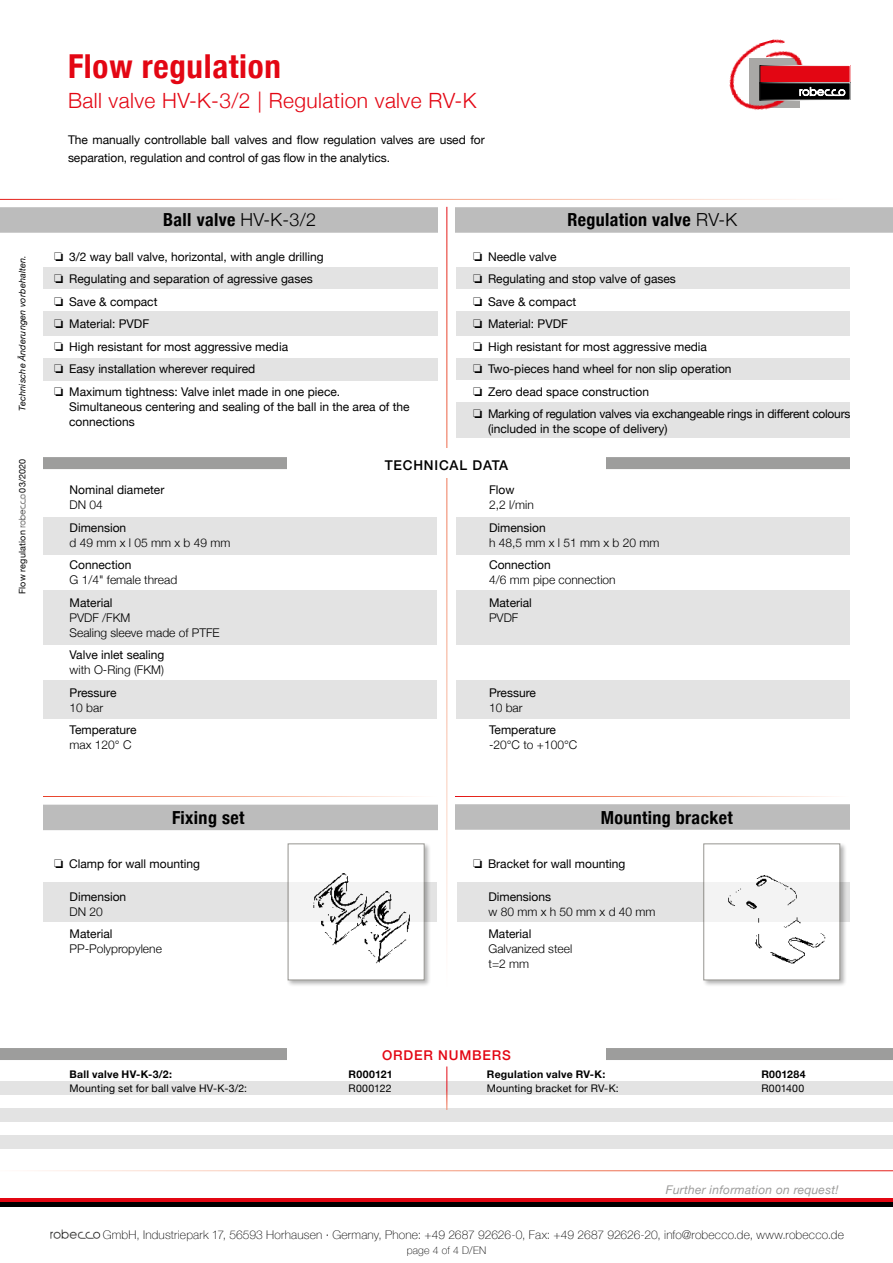
<style>
.page{position:relative;width:893px;height:1263px;background:#fff}
.page>*{position:absolute;margin:0;border:0;box-sizing:border-box;transform-origin:0 0}
.t1{font:700 condensed 33px "Helvetica Neue";letter-spacing:.02em;color:#e30613}
.t2{font:300 21px "Helvetica Neue";letter-spacing:.02em;color:#e30613}
.t3{font:700 condensed 18px "Helvetica Neue";letter-spacing:.02em;color:#000}
.t4{font:500 13.5px "Helvetica Neue";letter-spacing:.06em;color:#000}
.t5{font:500 13.5px "Helvetica Neue";letter-spacing:.06em;color:#e30613}
.t6{font:12px/15px "Helvetica Neue";color:#000}
.t7{font:300 12px "Helvetica Neue";color:#000}
.t8{font:100 12px "Helvetica Neue";letter-spacing:.015em;color:#000}
.t9{font:12px "Helvetica Neue";letter-spacing:-.02em;color:#000}
.t10{font:italic 12px "Helvetica Neue";letter-spacing:.02em;color:#9d9d9c}
.t11{font:10.5px "Helvetica Neue";letter-spacing:.02em;color:#000}
.t12{font:700 10.5px "Helvetica Neue";letter-spacing:.025em;color:#000}
.t13{font:100 10.5px "Helvetica Neue";letter-spacing:.025em;color:#000}
.t14{font:italic 9px "Helvetica Neue";letter-spacing:.02em;color:#000}
.t15{font:9px "Helvetica Neue";letter-spacing:.025em;color:#000}
.s1{font-weight:300;font-stretch:normal}
</style>
<div class="page">
<div style="left:455px;top:207px;width:438px;height:26px;background:#bcbcbc"></div>
<div style="left:0;top:207px;width:438px;height:26px;background:#bcbcbc"></div>
<img style="left:729px;top:39px;width:84px;height:71px">
<div style="left:760px;top:66px;width:90px;height:17px;background:#e30613"></div>
<svg style="left:760px;top:83px;width:90px;height:17px"></svg>
<div style="left:43px;top:882px;width:394px;height:40px;background:#e3e3e3"></div>
<div style="left:456px;top:518px;width:394px;height:201px;background:#e3e3e3"></div>
<div style="left:43px;top:518px;width:394px;height:235px;background:#e3e3e3"></div>
<div style="left:456px;top:268px;width:394px;height:170px;background:#e3e3e3"></div>
<div style="left:43px;top:268px;width:395px;height:113px;background:#e3e3e3"></div>
<div style="left:0;top:289px;width:438px;height:22px;background:#fff"></div>
<div style="left:0;top:337px;width:438px;height:21px;background:#fff"></div>
<div style="left:455px;top:289px;width:438px;height:22px;background:#fff"></div>
<div style="left:455px;top:336px;width:438px;height:21px;background:#fff"></div>
<div style="left:455px;top:381px;width:438px;height:21px;background:#fff"></div>
<div style="left:0;top:556px;width:437px;height:34px;background:#fff"></div>
<div style="left:0;top:646px;width:438px;height:34px;background:#fff"></div>
<div style="left:0;top:719px;width:438px;height:34px;background:#fff"></div>
<div style="left:455px;top:556px;width:438px;height:34px;background:#fff"></div>
<div style="left:451px;top:646px;width:442px;height:34px;background:#fff"></div>
<div style="left:457px;top:882px;width:394px;height:40px;background:#e3e3e3"></div>
<div style="left:0;top:805px;width:438px;height:25px;background:#bcbcbc"></div>
<div style="left:455px;top:804px;width:438px;height:26px;background:#bcbcbc"></div>
<div style="left:702px;top:843px;width:145px;height:144px;background:#000;opacity:.5"></div>
<div style="left:703px;top:843px;width:137px;height:137px;background:#fff"></div>
<img style="left:719px;top:875px;width:112px;height:89px">
<div style="left:287px;top:843px;width:145px;height:144px;background:#000;opacity:.5"></div>
<div style="left:288px;top:843px;width:137px;height:137px;background:#fff"></div>
<img style="left:303px;top:873px;width:68px;height:73px">
<img style="left:353px;top:887px;width:61px;height:77px">
<img style="left:50px;top:1229px;width:51px;height:10px">
<div style="left:0;top:1108px;width:893px;height:14px;background:#e3e3e3"></div>
<div style="left:0;top:1135px;width:893px;height:14px;background:#e3e3e3"></div>
<div style="left:0;top:1048px;width:893px;height:12px;background:#9d9d9c"></div>
<div style="left:287px;top:1044px;width:319px;height:18px;background:#fff"></div>
<div style="left:0;top:1081px;width:893px;height:14px;background:#e3e3e3"></div>
<hr style="left:446px;top:1066px;width:1px;height:44px;background:#fff">
<hr style="left:0;top:1198px;width:893px;height:4px;background:#e30613">
<hr style="left:0;top:1202px;width:893px;height:4px;background:#000">
<div style="left:456px;top:457px;width:394px;height:12px;background:#9d9d9c"></div>
<div style="left:43px;top:457px;width:395px;height:12px;background:#9d9d9c"></div>
<div style="left:287px;top:448px;width:319px;height:30px;background:#fff"></div>
<div style="left:0;top:240px;width:43px;height:792px;background:#fff"></div>
<div style="left:850px;top:240px;width:43px;height:798px;background:#fff"></div>
<img style="left:18px;top:493px;width:8px;height:35px">
<p class="t14" style="left:16px;top:422px;width:178px;rotate:-90deg">We reserve the right to amand specification</p>
<p class="t14" style="left:16px;top:411px;width:157px;rotate:-90deg">Technische Änderungen vorbehalten.</p>
<p class="t15" style="left:16px;top:476px;width:34px;rotate:-90deg">11/2019</p>
<p class="t15" style="left:16px;top:493px;width:36px;rotate:-90deg">03/2020</p>
<p class="t15" style="left:16px;top:582px;width:70px;rotate:-90deg">Preecooler VK-3</p>
<p class="t15" style="left:16px;top:594px;width:65px;rotate:-90deg">Flow regulation</p>
<p class="t1" style="left:68px;top:39px;width:214px">Flow regulation</p>
<p class="t2" style="left:68px;top:84px;width:410px">Ball valve HV-K-3/2 | Regulation valve RV-K</p>
<p class="t6" style="left:68px;top:131px;width:418px;line-height:18px">The manually controllable ball valves and flow regulation valves are used for separation, regulation and control of gas flow in the analytics.</p>
<p class="t3" style="left:163px;top:205px;width:155px">Ball valve <span class="s1">HV-K-3/2</span></p>
<p class="t3" style="left:567px;top:205px;width:171px">Regulation valve <span class="s1">RV-K</span></p>
<p class="t6" style="left:54px;top:250px;width:271px">❏ 3/2 way ball valve, horizontal, with angle drilling</p>
<p class="t6" style="left:54px;top:272px;width:260px">❏ Regulating and separation of agressive gases</p>
<p class="t6" style="left:54px;top:295px;width:105px">❏ Save &amp; compact</p>
<p class="t6" style="left:54px;top:317px;width:97px">❏ Material: PVDF</p>
<p class="t6" style="left:54px;top:340px;width:235px">❏ High resistant for most aggressive media</p>
<p class="t6" style="left:54px;top:362px;width:203px">❏ Easy installation wherever required</p>
<p class="t6" style="left:54px;top:385px;width:287px">❏ Maximum tightness: Valve inlet made in one piece.</p>
<p class="t6" style="left:69px;top:400px;width:342px">Simultaneous centering and sealing of the ball in the area of the connections</p>
<p class="t6" style="left:473px;top:250px;width:85px">❏ Needle valve</p>
<p class="t6" style="left:473px;top:272px;width:204px">❏ Regulating and stop valve of gases</p>
<p class="t6" style="left:473px;top:295px;width:105px">❏ Save &amp; compact</p>
<p class="t6" style="left:473px;top:317px;width:97px">❏ Material: PVDF</p>
<p class="t6" style="left:473px;top:340px;width:235px">❏ High resistant for most aggressive media</p>
<p class="t6" style="left:473px;top:362px;width:260px">❏ Two-pieces hand wheel for non slip operation</p>
<p class="t6" style="left:473px;top:385px;width:177px">❏ Zero dead space construction</p>
<p class="t9" style="left:473px;top:405px;width:379px">❏ Marking of regulation valves via exchangeable rings in different colours</p>
<p class="t6" style="left:488px;top:422px;width:181px">(included in the scope of delivery)</p>
<p class="t6" style="left:70px;top:483px;width:96px">Nominal diameter</p>
<p class="t7" style="left:70px;top:495px;width:35px">DN 04</p>
<p class="t6" style="left:70px;top:520px;width:58px">Dimension</p>
<p class="t7" style="left:70px;top:533px;width:162px">d 49 mm x l 05 mm x b 49 mm</p>
<p class="t6" style="left:70px;top:558px;width:63px">Connection</p>
<p class="t7" style="left:70px;top:570px;width:109px">G 1/4" female thread</p>
<p class="t6" style="left:70px;top:595px;width:44px">Material</p>
<p class="t7" style="left:70px;top:608px;width:62px">PVDF /FKM</p>
<p class="t7" style="left:70px;top:623px;width:152px">Sealing sleeve made of PTFE</p>
<p class="t6" style="left:70px;top:648px;width:96px">Valve inlet sealing</p>
<p class="t7" style="left:70px;top:660px;width:96px">with O-Ring (FKM)</p>
<p class="t6" style="left:70px;top:685px;width:48px">Pressure</p>
<p class="t7" style="left:70px;top:698px;width:35px">10 bar</p>
<p class="t6" style="left:70px;top:723px;width:68px">Temperature</p>
<p class="t7" style="left:70px;top:735px;width:63px">max 120° C</p>
<p class="t4" style="left:385px;top:454px;width:125px">TECHNICAL DATA</p>
<p class="t6" style="left:489px;top:483px;width:27px">Flow</p>
<p class="t7" style="left:489px;top:495px;width:46px">2,2 l/min</p>
<p class="t6" style="left:489px;top:520px;width:58px">Dimension</p>
<p class="t7" style="left:489px;top:533px;width:172px">h 48,5 mm x l 51 mm x b 20 mm</p>
<p class="t6" style="left:489px;top:558px;width:63px">Connection</p>
<p class="t7" style="left:489px;top:570px;width:128px">4/6 mm pipe connection</p>
<p class="t6" style="left:489px;top:595px;width:44px">Material</p>
<p class="t7" style="left:489px;top:608px;width:31px">PVDF</p>
<p class="t6" style="left:489px;top:685px;width:48px">Pressure</p>
<p class="t7" style="left:489px;top:698px;width:35px">10 bar</p>
<p class="t6" style="left:489px;top:723px;width:68px">Temperature</p>
<p class="t7" style="left:489px;top:735px;width:90px">-20°C to +100°C</p>
<p class="t3" style="left:172px;top:802px;width:74px">Fixing set</p>
<p class="t3" style="left:601px;top:802px;width:133px">Mounting bracket</p>
<p class="t6" style="left:54px;top:857px;width:147px">❏ Clamp for wall mounting</p>
<p class="t6" style="left:70px;top:890px;width:58px">Dimension</p>
<p class="t7" style="left:70px;top:902px;width:35px">DN 20</p>
<p class="t6" style="left:70px;top:927px;width:44px">Material</p>
<p class="t7" style="left:70px;top:939px;width:94px">PP-Polypropylene</p>
<p class="t6" style="left:473px;top:857px;width:154px">❏ Bracket for wall mounting</p>
<p class="t6" style="left:488px;top:890px;width:64px">Dimensions</p>
<p class="t7" style="left:488px;top:902px;width:169px">w 80 mm x h 50 mm x d 40 mm</p>
<p class="t6" style="left:488px;top:927px;width:44px">Material</p>
<p class="t7" style="left:488px;top:939px;width:85px">Galvanized steel</p>
<p class="t7" style="left:488px;top:954px;width:42px">t=2 mm</p>
<p class="t5" style="left:382px;top:1044px;width:130px">ORDER NUMBERS</p>
<p class="t12" style="left:70px;top:1066px;width:104px">Ball valve HV-K-3/2:</p>
<p class="t12" style="left:349px;top:1066px;width:45px">R000121</p>
<p class="t11" style="left:70px;top:1080px;width:179px">Mounting set for ball valve HV-K-3/2:</p>
<p class="t11" style="left:349px;top:1080px;width:44px">R000122</p>
<p class="t12" style="left:487px;top:1066px;width:120px">Regulation valve RV-K:</p>
<p class="t12" style="left:761px;top:1066px;width:46px">R001284</p>
<p class="t11" style="left:487px;top:1080px;width:133px">Mounting bracket for RV-K:</p>
<p class="t11" style="left:761px;top:1080px;width:44px">R001400</p>
<p class="t10" style="left:666px;top:1181px;width:174px">Further information on request!</p>
<p class="t8" style="left:103px;top:1225px;width:743px">GmbH, Industriepark 17, 56593 Horhausen · Germany, Phone: +49 2687 92626-0, Fax: +49 2687 92626-20, info@robecco.de, www.robecco.de</p>
<p class="t13" style="left:407px;top:1242px;width:81px">page 4 of 4 D/EN</p>
</div>
